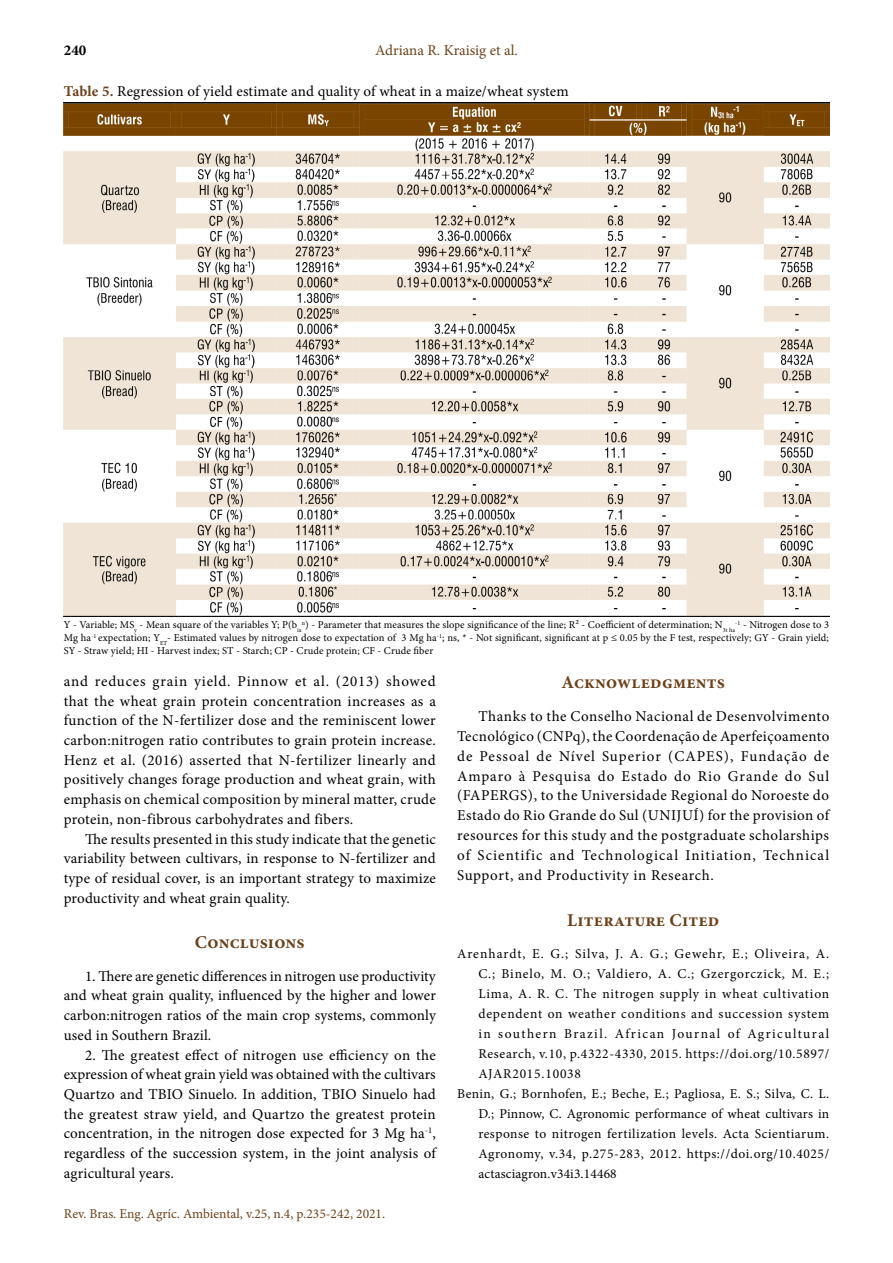
<style>
.page{position:relative;width:893px;height:1263px;background:#fff}
.page>*{position:absolute;margin:0;border:0;box-sizing:border-box;transform-origin:0 0}
.t1{font:700 18px "Minion Pro";letter-spacing:.01em;color:#6c4119}
.t2{font:15px/19.6px "Minion Pro";letter-spacing:.01em;color:#000;text-align:justify}
.t3{font:15px "Minion Pro";color:#6c4119}
.t4{font:700 15px "Minion Pro";color:#000}
.t5{font:13.5px "Minion Pro";letter-spacing:.05em;color:#000}
.t6{font:13.5px "Minion Pro";letter-spacing:.01em;color:#000}
.t7{font:13.5px "Minion Pro";letter-spacing:.025em;color:#000}
.t8{font:13.5px "Minion Pro";color:#6c4119}
.t9{font:13.5px "Minion Pro";letter-spacing:.07em;color:#000}
.t10{font:13.5px "Minion Pro";letter-spacing:.105em;color:#000}
.t11{font:10.5px/12.6px "Minion Pro";letter-spacing:.01em;color:#000;text-align:justify}
.s1{font-weight:700;color:#6c4119}
</style>
<div class="page">
<img style="left:64px;top:102px;width:765px;height:514px">
<p class="t4" style="left:64px;top:40px;width:24px">240</p>
<p class="t3" style="left:375px;top:40px;width:144px">Adriana R. Kraisig et al.</p>
<p class="t2" style="left:64px;top:81px;width:506px"><span class="s1">Table 5.</span> Regression of yield estimate and quality of wheat in a maize/wheat system</p>
<p class="t11" style="left:64px;top:619px;width:767px">Y - Variable; MS<sub>y</sub> - Mean square of the variables Y; P(b<sub>ix</sub><sup>n</sup>) - Parameter that measures the slope significance of the line; R² - Coefficient of determination; N<sub>3t</sub> <sub>ha</sub><sup>-1</sup> - Nitrogen dose to 3<br>Mg ha<sup>-1</sup> expectation; Y<sub>ET</sub>- Estimated values by nitrogen dose to expectation of 3 Mg ha<sup>-1</sup>; ns, * - Not significant, significant at p ≤ 0.05 by the F test, respectively; GY - Grain yield; SY - Straw yield; HI - Harvest index; ST - Starch; CP - Crude protein; CF - Crude fiber</p>
<p class="t2" style="left:64px;top:671px;width:374px">and reduces grain yield. Pinnow et al. (2013) showed that the wheat grain protein concentration increases as a function of the N-fertilizer dose and the reminiscent lower carbon:nitrogen ratio contributes to grain protein increase.<br>Henz et al. (2016) asserted that N-fertilizer linearly and positively changes forage production and wheat grain, with emphasis on chemical composition by mineral matter, crude protein, non-fibrous carbohydrates and fibers.</p>
<p class="t2" style="left:64px;top:829px;width:374px;text-indent:21px">The results presented in this study indicate that the genetic variability between cultivars, in response to N-fertilizer and type of residual cover, is an important strategy to maximize productivity and wheat grain quality.</p>
<p class="t1" style="left:195px;top:930px;width:111px">Conclusions</p>
<p class="t2" style="left:64px;top:966px;width:374px;text-indent:21px">1. There are genetic differences in nitrogen use productivity and wheat grain quality, influenced by the higher and lower carbon:nitrogen ratios of the main crop systems, commonly used in Southern Brazil.</p>
<p class="t2" style="left:64px;top:1045px;width:374px;text-indent:21px">2. The greatest effect of nitrogen use efficiency on the expression of wheat grain yield was obtained with the cultivars Quartzo and TBIO Sinuelo. In addition, TBIO Sinuelo had the greatest straw yield, and Quartzo the greatest protein concentration, in the nitrogen dose expected for 3 Mg ha<sup>-1</sup>, regardless of the succession system, in the joint analysis of agricultural years.</p>
<p class="t1" style="left:561px;top:669px;width:165px">Acknowledgments</p>
<p class="t2" style="left:457px;top:706px;width:374px;text-indent:21px">Thanks to the Conselho Nacional de Desenvolvimento Tecnológico (CNPq), the Coordenação de Aperfeiçoamento de Pessoal de Nível Superior (CAPES), Fundação de Amparo à Pesquisa do Estado do Rio Grande do Sul (FAPERGS), to the Universidade Regional do Noroeste do Estado do Rio Grande do Sul (UNIJUÍ) for the provision of resources for this study and the postgraduate scholarships of Scientific and Technological Initiation, Technical Support, and Productivity in Research.</p>
<p class="t1" style="left:567px;top:907px;width:154px">Literature Cited</p>
<p class="t9" style="left:457px;top:945px;width:373px">Arenhardt, E. G.; Silva, J. A. G.; Gewehr, E.; Oliveira, A.</p>
<p class="t5" style="left:478px;top:965px;width:352px">C.; Binelo, M. O.; Valdiero, A. C.; Gzergorczick, M. E.;</p>
<p class="t5" style="left:478px;top:985px;width:352px">Lima, A. R. C. The nitrogen supply in wheat cultivation</p>
<p class="t5" style="left:478px;top:1005px;width:352px">dependent on weather conditions and succession system</p>
<p class="t10" style="left:478px;top:1025px;width:352px">in southern Brazil. African Journal of Agricultural</p>
<p class="t5" style="left:478px;top:1045px;width:352px">Research, v.10, p.4322-4330, 2015. https://doi.org/10.5897/</p>
<p class="t5" style="left:478px;top:1065px;width:104px">AJAR2015.10038</p>
<p class="t7" style="left:457px;top:1085px;width:374px">Benin, G.; Bornhofen, E.; Beche, E.; Pagliosa, E. S.; Silva, C. L.</p>
<p class="t6" style="left:478px;top:1105px;width:352px">D.; Pinnow, C. Agronomic performance of wheat cultivars in</p>
<p class="t5" style="left:478px;top:1125px;width:352px">response to nitrogen fertilization levels. Acta Scientiarum.</p>
<p class="t5" style="left:478px;top:1145px;width:352px">Agronomy, v.34, p.275-283, 2012. https://doi.org/10.4025/</p>
<p class="t6" style="left:478px;top:1164px;width:140px">actasciagron.v34i3.14468</p>
<p class="t8" style="left:64px;top:1204px;width:323px">Rev. Bras. Eng. Agríc. Ambiental, v.25, n.4, p.235-242, 2021.</p>
</div>
